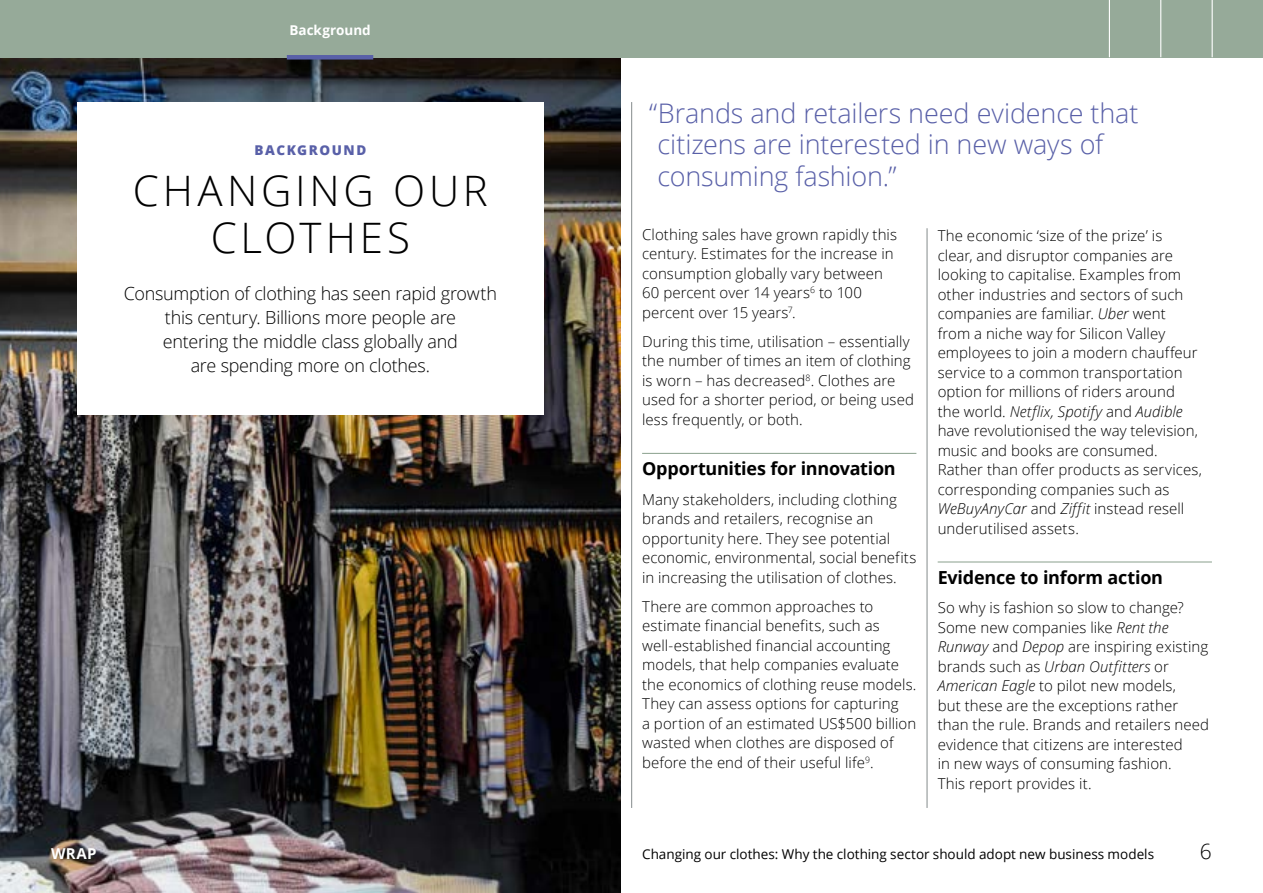
<style>
.page{position:relative;width:1263px;height:893px;background:#fff}
.page>*{position:absolute;margin:0;border:0;box-sizing:border-box;transform-origin:0 0}
.t1{font:300 42px/46.5px "Open Sans";letter-spacing:.09em;color:#000;text-align:center}
.t2{font:300 27px/31.5px "Open Sans";letter-spacing:-.005em;color:#5960a8}
.t3{font:300 21px "Open Sans";color:#000}
.t4{font:300 18px/24px "Open Sans";letter-spacing:-.015em;color:#000;text-align:center}
.t5{font:700 18px "Open Sans";letter-spacing:-.015em;color:#000}
.t6{font:300 15px/19.5px "Open Sans";letter-spacing:.005em;color:#000}
.t7{font:700 15px "Open Sans";color:#fff}
.t8{font:13.5px "Open Sans";color:#000}
.t9{font:800 13.5px "Open Sans";letter-spacing:.115em;color:#5960a8}
.t10{font:700 13.5px "Open Sans";color:#fff}
.s1{font-style:italic}
</style>
<div class="page">
<img style="left:0;top:57px;width:621px;height:836px">
<hr style="left:938px;top:561px;width:274px;height:2px;background:#96aa99">
<hr style="left:642px;top:453px;width:274px;height:1px;background:#96aa99">
<div style="left:77px;top:102px;width:467px;height:313px;background:#fff"></div>
<hr style="left:927px;top:228px;width:1px;height:580px;background:#848b8c">
<hr style="left:631px;top:102px;width:1px;height:706px;background:#848b8c">
<div style="left:0;top:0;width:1263px;height:57px;background:#96aa99"></div>
<hr style="left:1160px;top:0;width:1px;height:57px;background:#fff">
<hr style="left:1211px;top:0;width:2px;height:57px;background:#fff">
<hr style="left:1109px;top:0;width:1px;height:57px;background:#fff">
<div style="left:287px;top:55px;width:86px;height:5px;background:#5960a8"></div>
<p class="t10" style="left:289px;top:20px;width:83px">Background</p>
<p class="t9" style="left:255px;top:140px;width:113px">BACKGROUND</p>
<h1 class="t1" style="left:133px;top:167px;width:356px">CHANGING OUR<br>CLOTHES</h1>
<p class="t4" style="left:124px;top:281px;width:375px">Consumption of clothing has seen rapid growth this century. Billions more people are<br>entering the middle class globally and<br>are spending more on clothes.</p>
<h2 class="t2" style="left:658px;top:96px;width:482px;text-indent:-8px">“Brands and retailers need evidence that citizens are interested in new ways of consuming fashion.”</h2>
<p class="t6" style="left:642px;top:224px;width:256px">Clothing sales have grown rapidly this century. Estimates for the increase in consumption globally vary between 60 percent over 14 years<sup>6</sup> to 100 percent over 15 years<sup>7</sup>.</p>
<p class="t6" style="left:642px;top:331px;width:273px">During this time, utilisation – essentially the number of times an item of clothing is worn – has decreased<sup>8</sup>. Clothes are used for a shorter period, or being used less frequently, or both.</p>
<p class="t5" style="left:642px;top:456px;width:255px">Opportunities for innovation</p>
<p class="t6" style="left:642px;top:489px;width:276px">Many stakeholders, including clothing brands and retailers, recognise an opportunity here. They see potential economic, environmental, social benefits in increasing the utilisation of clothes.</p>
<p class="t6" style="left:642px;top:596px;width:276px">There are common approaches to estimate financial benefits, such as well-established financial accounting models, that help companies evaluate the economics of clothing reuse models.<br>They can assess options for capturing<br>a portion of an estimated US$500 billion wasted when clothes are disposed of before the end of their useful life<sup>9</sup>.</p>
<p class="t6" style="left:938px;top:225px;width:266px">The economic ‘size of the prize’ is<br>clear, and disruptor companies are looking to capitalise. Examples from other industries and sectors of such companies are familiar. <span class="s1">Uber</span> went from a niche way for Silicon Valley employees to join a modern chauffeur service to a common transportation option for millions of riders around<br>the world. <span class="s1">Netflix, Spotify</span> and <span class="s1">Audible </span>have revolutionised the way television, music and books are consumed.<br>Rather than offer products as services, corresponding companies such as <span class="s1">WeBuyAnyCar</span> and <span class="s1">Ziffit</span> instead resell underutilised assets.</p>
<p class="t5" style="left:938px;top:565px;width:227px">Evidence to inform action</p>
<p class="t6" style="left:938px;top:597px;width:273px">So why is fashion so slow to change?<br>Some new companies like <span class="s1">Rent the Runway</span> and <span class="s1">Depop</span> are inspiring existing brands such as <span class="s1">Urban Outfitters</span> or <span class="s1">American Eagle</span> to pilot new models,<br>but these are the exceptions rather than the rule. Brands and retailers need evidence that citizens are interested<br>in new ways of consuming fashion.<br>This report provides it.</p>
<p class="t7" style="left:51px;top:843px;width:47px">WRAP</p>
<p class="t8" style="left:642px;top:845px;width:513px">Changing our clothes: Why the clothing sector should adopt new business models</p>
<h3 class="t3" style="left:1200px;top:837px;width:13px">6</h3>
</div>
